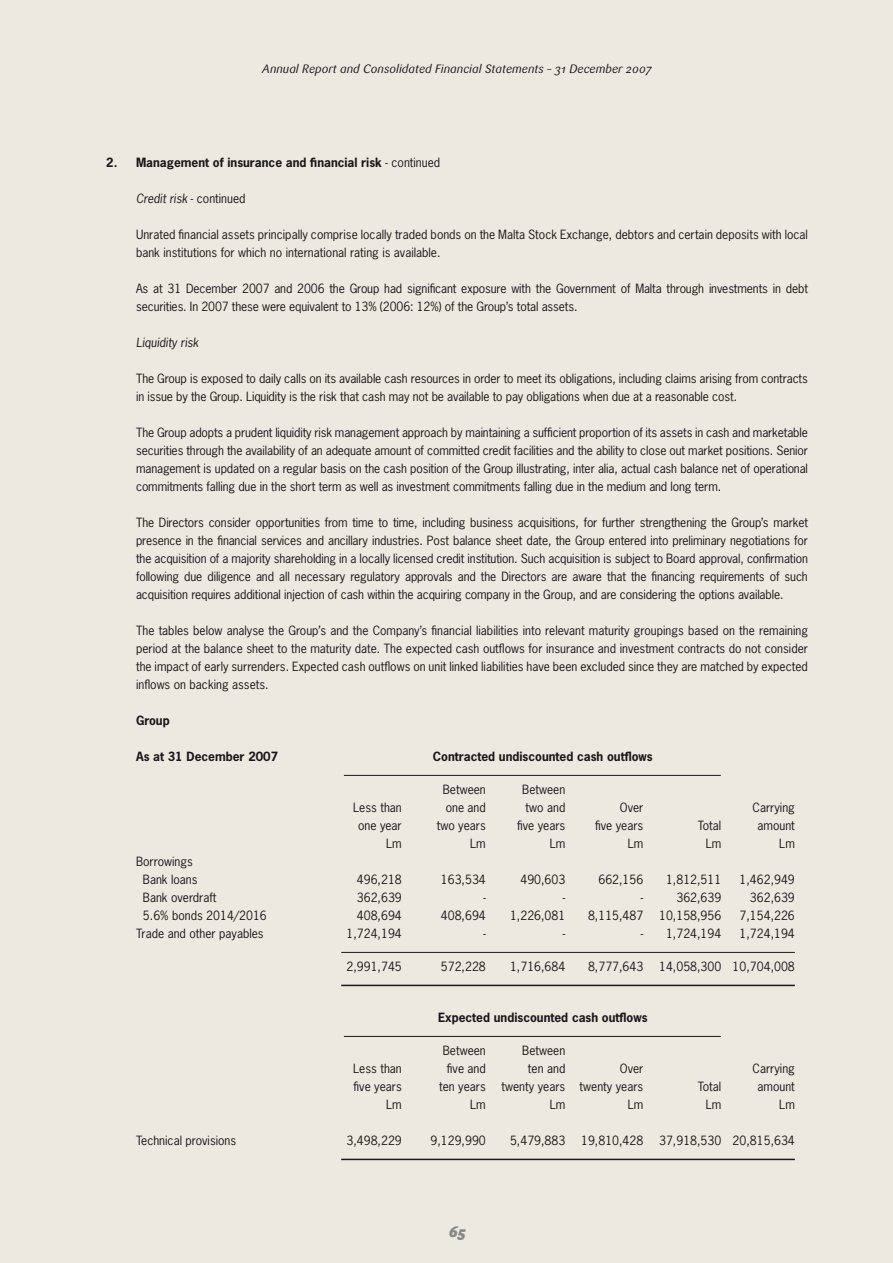
<style>
.page{position:relative;width:893px;height:1263px;background:#ece9e1}
.page>*{position:absolute;margin:0;border:0;box-sizing:border-box;transform-origin:0 0}
.t1{font:italic 900 15px "Sari";color:#878889}
.t2{font:12px/18px "M News Gothic Std";color:#1a171b}
.t3{font:700 12px "M News Gothic Std";color:#1a171b}
.t4{font:italic 12px "Sari";color:#1a171b}
.t5{font:italic 12px "M News Gothic Std";color:#1a171b}
.s1{font-weight:400}
.s2{font-style:normal}
</style>
<div class="page">
<hr style="left:344px;top:775px;width:377px;height:1px;background:#1a171b">
<hr style="left:341px;top:952px;width:454px;height:1px;background:#1a171b">
<hr style="left:341px;top:985px;width:454px;height:1px;background:#1a171b">
<hr style="left:344px;top:1036px;width:377px;height:1px;background:#1a171b">
<hr style="left:341px;top:1159px;width:454px;height:1px;background:#1a171b">
<p class="t4" style="left:262px;top:62px;width:391px">Annual Report and Consolidated Financial Statements – 31 December 2007</p>
<p class="t3" style="left:106px;top:154px;width:335px">2. Management of insurance and financial risk <span class="s1">- continued</span></p>
<p class="t5" style="left:136px;top:190px;width:111px">Credit risk <span class="s2">- continued</span></p>
<p class="t2" style="left:136px;top:225px;width:673px">Unrated financial assets principally comprise locally traded bonds on the Malta Stock Exchange, debtors and certain deposits with local bank institutions for which no international rating is available.</p>
<p class="t2" style="left:136px;top:279px;width:673px">As at 31 December 2007 and 2006 the Group had significant exposure with the Government of Malta through investments in debt securities. In 2007 these were equivalent to 13% (2006: 12%) of the Group’s total assets.</p>
<p class="t5" style="left:136px;top:334px;width:64px">Liquidity risk</p>
<p class="t2" style="left:136px;top:369px;width:673px">The Group is exposed to daily calls on its available cash resources in order to meet its obligations, including claims arising from contracts in issue by the Group. Liquidity is the risk that cash may not be available to pay obligations when due at a reasonable cost.</p>
<p class="t2" style="left:136px;top:423px;width:673px;text-align:justify">The Group adopts a prudent liquidity risk management approach by maintaining a sufficient proportion of its assets in cash and marketable securities through the availability of an adequate amount of committed credit facilities and the ability to close out market positions. Senior management is updated on a regular basis on the cash position of the Group illustrating, inter alia, actual cash balance net of operational commitments falling due in the short term as well as investment commitments falling due in the medium and long term.</p>
<p class="t2" style="left:136px;top:513px;width:673px;text-align:justify">The Directors consider opportunities from time to time, including business acquisitions, for further strengthening the Group’s market presence in the financial services and ancillary industries. Post balance sheet date, the Group entered into preliminary negotiations for the acquisition of a majority shareholding in a locally licensed credit institution. Such acquisition is subject to Board approval, confirmation following due diligence and all necessary regulatory approvals and the Directors are aware that the financing requirements of such acquisition requires additional injection of cash within the acquiring company in the Group, and are considering the options available.</p>
<p class="t2" style="left:136px;top:621px;width:673px;text-align:justify">The tables below analyse the Group’s and the Company’s financial liabilities into relevant maturity groupings based on the remaining period at the balance sheet to the maturity date. The expected cash outflows for insurance and investment contracts do not consider the impact of early surrenders. Expected cash outflows on unit linked liabilities have been excluded since they are matched by expected inflows on backing assets.</p>
<p class="t3" style="left:136px;top:712px;width:35px">Group</p>
<p class="t3" style="left:136px;top:748px;width:144px">As at 31 December 2007</p>
<p class="t3" style="left:433px;top:748px;width:221px">Contracted undiscounted cash outflows</p>
<p class="t2" style="left:443px;top:780px;width:45px">Between</p>
<p class="t2" style="left:522px;top:780px;width:45px">Between</p>
<p class="t2" style="left:353px;top:798px;width:50px">Less than</p>
<p class="t2" style="left:446px;top:798px;width:42px">one and</p>
<p class="t2" style="left:526px;top:798px;width:41px">two and</p>
<p class="t2" style="left:620px;top:798px;width:25px">Over</p>
<p class="t2" style="left:753px;top:798px;width:44px">Carrying</p>
<p class="t2" style="left:358px;top:816px;width:45px">one year</p>
<p class="t2" style="left:437px;top:816px;width:51px">two years</p>
<p class="t2" style="left:517px;top:816px;width:50px">five years</p>
<p class="t2" style="left:595px;top:816px;width:50px">five years</p>
<p class="t2" style="left:698px;top:816px;width:25px">Total</p>
<p class="t2" style="left:757px;top:816px;width:39px">amount</p>
<p class="t2" style="left:386px;top:834px;width:17px">Lm</p>
<p class="t2" style="left:470px;top:834px;width:17px">Lm</p>
<p class="t2" style="left:550px;top:834px;width:17px">Lm</p>
<p class="t2" style="left:628px;top:834px;width:17px">Lm</p>
<p class="t2" style="left:706px;top:834px;width:17px">Lm</p>
<p class="t2" style="left:779px;top:834px;width:17px">Lm</p>
<p class="t2" style="left:136px;top:852px;width:63px;text-align:center">Borrowings<br>Bank loans</p>
<p class="t2" style="left:357px;top:870px;width:46px">496,218</p>
<p class="t2" style="left:441px;top:870px;width:46px">163,534</p>
<p class="t2" style="left:520px;top:870px;width:46px">490,603</p>
<p class="t2" style="left:598px;top:870px;width:46px">662,156</p>
<p class="t2" style="left:666px;top:870px;width:57px">1,812,511</p>
<p class="t2" style="left:740px;top:870px;width:57px">1,462,949</p>
<p class="t2" style="left:143px;top:888px;width:75px">Bank overdraft</p>
<p class="t2" style="left:357px;top:888px;width:46px">362,639</p>
<p class="t2" style="left:483px;top:888px;width:4px">-</p>
<p class="t2" style="left:563px;top:888px;width:4px">-</p>
<p class="t2" style="left:641px;top:888px;width:4px">-</p>
<p class="t2" style="left:676px;top:888px;width:46px">362,639</p>
<p class="t2" style="left:750px;top:888px;width:46px">362,639</p>
<p class="t2" style="left:143px;top:906px;width:125px">5.6% bonds 2014/2016</p>
<p class="t2" style="left:357px;top:906px;width:46px">408,694</p>
<p class="t2" style="left:441px;top:906px;width:46px">408,694</p>
<p class="t2" style="left:510px;top:906px;width:57px">1,226,081</p>
<p class="t2" style="left:588px;top:906px;width:57px">8,115,487</p>
<p class="t2" style="left:659px;top:906px;width:64px">10,158,956</p>
<p class="t2" style="left:740px;top:906px;width:57px">7,154,226</p>
<p class="t2" style="left:136px;top:924px;width:129px">Trade and other payables</p>
<p class="t2" style="left:347px;top:924px;width:57px">1,724,194</p>
<p class="t2" style="left:483px;top:924px;width:4px">-</p>
<p class="t2" style="left:563px;top:924px;width:4px">-</p>
<p class="t2" style="left:641px;top:924px;width:82px">- 1,724,194</p>
<p class="t2" style="left:740px;top:924px;width:57px">1,724,194</p>
<p class="t2" style="left:347px;top:957px;width:57px">2,991,745</p>
<p class="t2" style="left:441px;top:957px;width:46px">572,228</p>
<p class="t2" style="left:510px;top:957px;width:57px">1,716,684</p>
<p class="t2" style="left:588px;top:957px;width:57px">8,777,643</p>
<p class="t2" style="left:659px;top:957px;width:137px">14,058,300 10,704,008</p>
<p class="t3" style="left:438px;top:1009px;width:211px">Expected undiscounted cash outflows</p>
<p class="t2" style="left:443px;top:1041px;width:45px">Between</p>
<p class="t2" style="left:522px;top:1041px;width:45px">Between</p>
<p class="t2" style="left:353px;top:1059px;width:50px">Less than</p>
<p class="t2" style="left:447px;top:1059px;width:40px">five and</p>
<p class="t2" style="left:528px;top:1059px;width:39px">ten and</p>
<p class="t2" style="left:620px;top:1059px;width:25px">Over</p>
<p class="t2" style="left:753px;top:1059px;width:44px">Carrying</p>
<p class="t2" style="left:354px;top:1077px;width:50px">five years</p>
<p class="t2" style="left:439px;top:1077px;width:48px">ten years</p>
<p class="t2" style="left:502px;top:1077px;width:143px">twenty years twenty years</p>
<p class="t2" style="left:698px;top:1077px;width:25px">Total</p>
<p class="t2" style="left:757px;top:1077px;width:39px">amount</p>
<p class="t2" style="left:386px;top:1095px;width:17px">Lm</p>
<p class="t2" style="left:470px;top:1095px;width:17px">Lm</p>
<p class="t2" style="left:550px;top:1095px;width:17px">Lm</p>
<p class="t2" style="left:628px;top:1095px;width:17px">Lm</p>
<p class="t2" style="left:706px;top:1095px;width:17px">Lm</p>
<p class="t2" style="left:779px;top:1095px;width:17px">Lm</p>
<p class="t2" style="left:136px;top:1131px;width:102px">Technical provisions</p>
<p class="t2" style="left:347px;top:1131px;width:57px">3,498,229</p>
<p class="t2" style="left:431px;top:1131px;width:57px">9,129,990</p>
<p class="t2" style="left:510px;top:1131px;width:57px">5,479,883</p>
<p class="t2" style="left:581px;top:1131px;width:64px">19,810,428</p>
<p class="t2" style="left:659px;top:1131px;width:137px">37,918,530 20,815,634</p>
<p class="t1" style="left:449px;top:1222px;width:18px">65</p>
</div>
